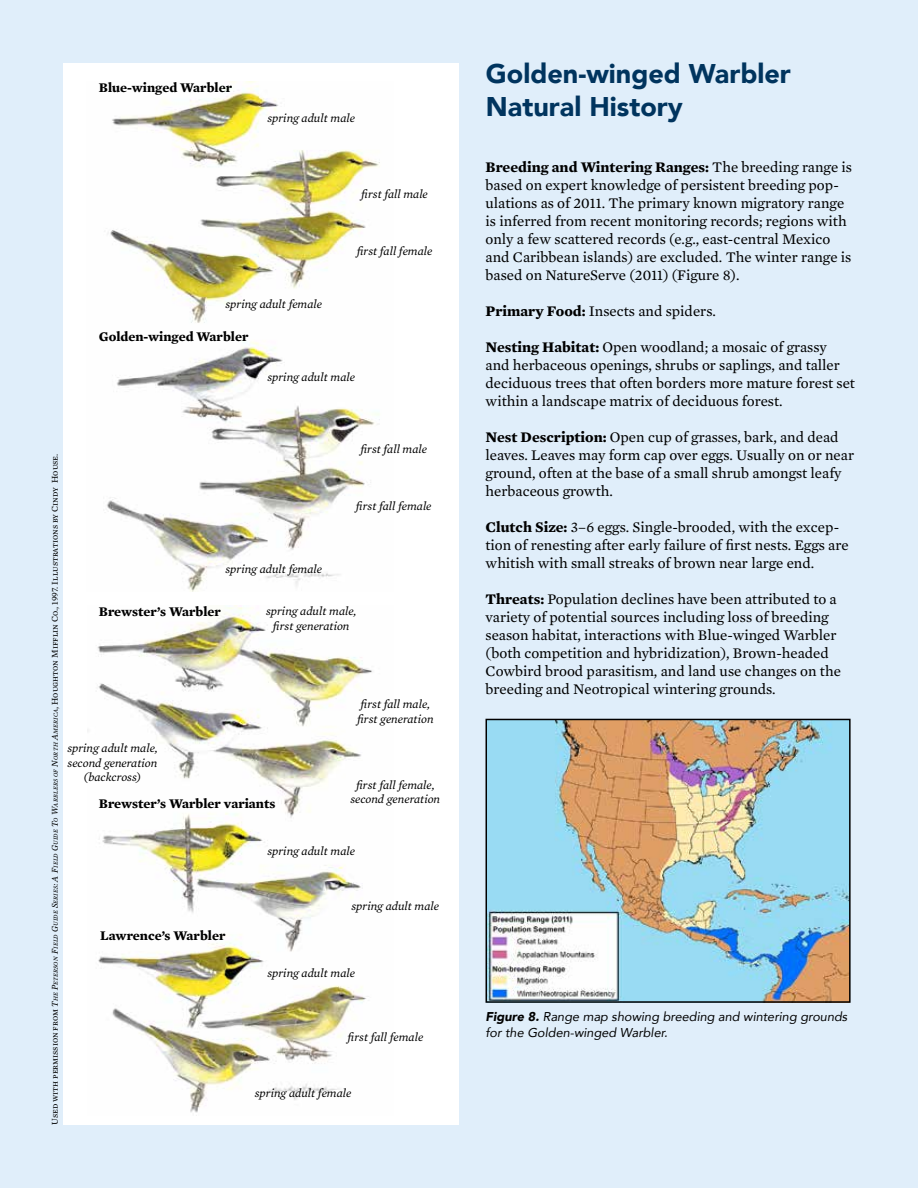
<style>
.page{position:relative;width:918px;height:1188px;background:#e0eefa}
.page>*{position:absolute;margin:0;border:0;box-sizing:border-box;transform-origin:0 0}
.t1{font:900 27px/32.4px "Avenir LT Com";color:#00345e}
.t2{font:15px/18px "Mercury Text G2";color:#000}
.t3{font:700 13.5px "Mercury Text G2";color:#000}
.t4{font:italic 12.75px/15.3px "Avenir LT Com";color:#000}
.t5{font:italic 12px/14.4px "Mercury Text G2";color:#000;text-align:center}
.t6{font:9px "Mercury Text G2";color:#000}
.s1{font-style:italic}
.s2{font-style:italic;font-size:6.3px}
.s3{font-weight:700}
.s4{font-weight:900}
</style>
<div class="page">
<img style="left:489px;top:722px;width:359px;height:278px">
<div style="left:486px;top:719px;width:365px;height:284px;border:2px solid #000"></div>
<div style="left:63px;top:63px;width:396px;height:1062px;background:#fff"></div>
<img style="left:107px;top:81px;width:273px;height:510px">
<img style="left:87px;top:606px;width:285px;height:510px">
<p class="t3" style="left:99px;top:77px;width:135px">Blue-winged Warbler</p>
<p class="t5" style="left:267px;top:110px;width:89px">spring adult male</p>
<p class="t5" style="left:361px;top:186px;width:68px">first fall male</p>
<p class="t5" style="left:226px;top:297px;width:98px">spring adult female</p>
<p class="t3" style="left:99px;top:326px;width:151px">Golden-winged Warbler</p>
<p class="t5" style="left:357px;top:243px;width:77px">first fall female</p>
<p class="t5" style="left:267px;top:369px;width:89px">spring adult male</p>
<p class="t6" style="left:48px;top:1125px;width:673px;rotate:-90deg">Used with permission from <span class="s1">T</span><span class="s2">he</span> <span class="s1">P</span><span class="s2">eterson</span> <span class="s1">F</span><span class="s2">ield</span> <span class="s1">G</span><span class="s2">uide</span> <span class="s1">S</span><span class="s2">eries</span><span class="s1">: A F</span><span class="s2">ield</span> <span class="s1">G</span><span class="s2">uide</span> <span class="s1">T</span><span class="s2">o</span> <span class="s1">W</span><span class="s2">arblers of</span> <span class="s1">N</span><span class="s2">orth</span> <span class="s1">A</span><span class="s2">merica</span>, Houghton Mifflin Co., 1997. Illustrations by Cindy House.</p>
<p class="t5" style="left:360px;top:441px;width:68px">first fall male</p>
<p class="t5" style="left:226px;top:561px;width:98px">spring adult female</p>
<p class="t5" style="left:356px;top:498px;width:77px">first fall female</p>
<p class="t3" style="left:99px;top:602px;width:124px">Brewster’s Warbler</p>
<p class="t5" style="left:266px;top:603px;width:92px">spring adult male, first generation</p>
<p class="t5" style="left:357px;top:696px;width:78px">first fall male, first generation</p>
<p class="t5" style="left:67px;top:741px;width:92px">spring adult male, second generation (backcross)</p>
<p class="t3" style="left:99px;top:793px;width:178px">Brewster’s Warbler variants</p>
<p class="t5" style="left:267px;top:843px;width:89px">spring adult male</p>
<p class="t5" style="left:350px;top:777px;width:91px">first fall female, second generation</p>
<p class="t3" style="left:100px;top:925px;width:127px">Lawrence’s Warbler</p>
<p class="t5" style="left:351px;top:899px;width:89px">spring adult male</p>
<p class="t5" style="left:267px;top:965px;width:89px">spring adult male</p>
<p class="t5" style="left:348px;top:1029px;width:77px">first fall female</p>
<p class="t5" style="left:255px;top:1085px;width:98px">spring adult female</p>
<h1 class="t1" style="left:486px;top:58px;width:307px">Golden-winged Warbler<br>Natural History</h1>
<p class="t2" style="left:486px;top:158px;width:368px"><span class="s3">Breeding and Wintering Ranges:</span> The breeding range is based on expert knowledge of persistent breeding pop&shy;ulations as of 2011. The primary known migratory range is inferred from recent monitoring records; regions with only a few scattered records (e.g., east-central Mexico and Caribbean islands) are excluded. The winter range is based on NatureServe (2011) (Figure 8).</p>
<p class="t2" style="left:486px;top:302px;width:232px"><span class="s3">Primary Food:</span> Insects and spiders.</p>
<p class="t2" style="left:486px;top:338px;width:371px"><span class="s3">Nesting Habitat:</span> Open woodland; a mosaic of grassy<br>and herbaceous openings, shrubs or saplings, and taller deciduous trees that often borders more mature forest set within a landscape matrix of deciduous forest.</p>
<p class="t2" style="left:486px;top:428px;width:370px"><span class="s3">Nest Description:</span> Open cup of grasses, bark, and dead leaves. Leaves may form cap over eggs. Usually on or near ground, often at the base of a small shrub amongst leafy herbaceous growth.</p>
<p class="t2" style="left:486px;top:518px;width:365px"><span class="s3">Clutch Size:</span> 3–6 eggs. Single-brooded, with the excep&shy;tion of renesting after early failure of first nests. Eggs are whitish with small streaks of brown near large end.</p>
<p class="t2" style="left:486px;top:590px;width:357px"><span class="s3">Threats:</span> Population declines have been attributed to a variety of potential sources including loss of breeding season habitat, interactions with Blue-winged Warbler (both competition and hybridization), Brown-headed Cowbird brood parasitism, and land use changes on the breeding and Neotropical wintering grounds.</p>
<p class="t4" style="left:486px;top:1009px;width:363px"><span class="s4">Figure 8.</span> Range map showing breeding and wintering grounds for the Golden-winged Warbler.</p>
</div>
